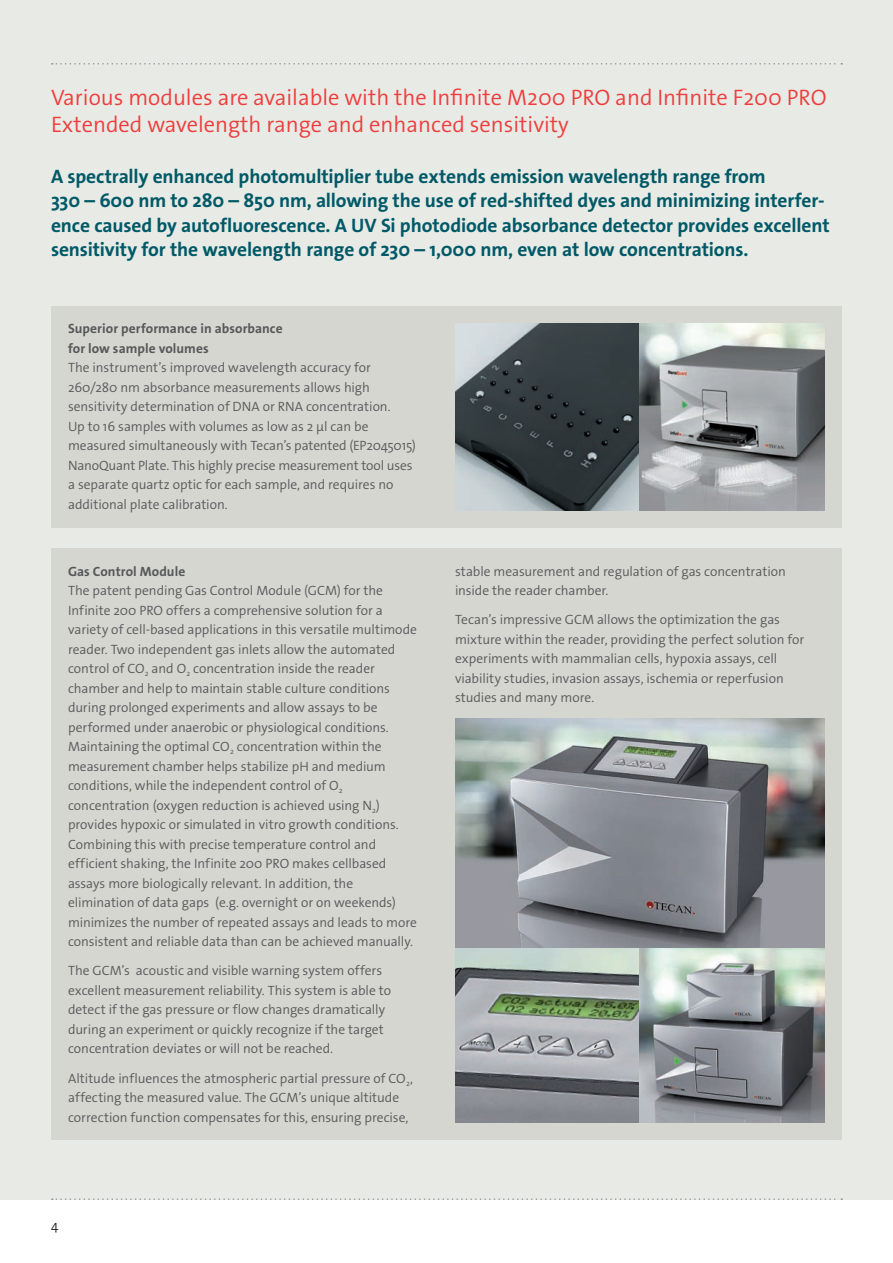
<style>
.page{position:relative;width:893px;height:1263px;background:#fff}
.page>*{position:absolute;margin:0;border:0;box-sizing:border-box;transform-origin:0 0}
.Inh_Titel_rot{font:300 22.5px/27px "The Sans Os F";color:#ee3d3c}
.Inh_Lead{font:700 19.5px/24.6px "The Sans Os F";letter-spacing:-.01em;color:#005966}
.blaue_Kaestli_Laufte{font:300 13.5px/19.5px "The Sans Os F";letter-spacing:-.005em;color:#57585a}
.blaue_Kaestli_Laufte-2{font:700 13.5px/19.5px "The Sans Os F";letter-spacing:.005em;color:#57585a}
.t1{font:300 13.5px "The Sans Os F";color:#231f20}
</style>
<div class="page">
<div style="left:0;top:0;width:893px;height:1200px;background:#e8eae6"></div>
<svg style="left:52px;top:63px;width:790px;height:2px"></svg>
<svg style="left:52px;top:1198px;width:790px;height:2px"></svg>
<div style="left:51px;top:306px;width:791px;height:221px;background:#d5d6cf"></div>
<div style="left:51px;top:549px;width:791px;height:591px;background:#d5d6cf"></div>
<img style="left:455px;top:323px;width:185px;height:187px">
<svg style="left:640px;top:323px;width:185px;height:187px;background:#9fa2a3"></svg>
<img style="left:455px;top:719px;width:370px;height:229px">
<svg style="left:455px;top:948px;width:185px;height:175px;background:#969d9c"></svg>
<svg style="left:640px;top:948px;width:185px;height:175px;background:#919799"></svg>
<p class="Inh_Titel_rot" style="left:51px;top:84px;width:777px">Various modules are available with the Infinite M200 PRO and Infinite F200 PRO<br>Extended wavelength range and enhanced sensitivity</p>
<p class="Inh_Lead" style="left:51px;top:164px;width:780px">A spectrally enhanced photomultiplier tube extends emission wavelength range from<br>330 – 600 nm to 280 – 850 nm, allowing the use of red-shifted dyes and minimizing interfer&shy;ence caused by autofluorescence. A UV Si photodiode absorbance detector provides excellent sensitivity for the wavelength range of 230 – 1,000 nm, even at low concentrations.</p>
<p class="blaue_Kaestli_Laufte-2" style="left:68px;top:319px;width:216px">Superior performance in absorbance for low sample volumes</p>
<p class="blaue_Kaestli_Laufte" style="left:68px;top:358px;width:349px">The instrument’s improved wavelength accuracy for 260/280 nm absorbance measurements allows high sensitivity determination of DNA or RNA concentration.<br>Up to 16 samples with volumes as low as 2 μl can be measured simultaneously with Tecan’s patented (EP2045015)<br>NanoQuant Plate. This highly precise measurement tool uses a separate quartz optic for each sample, and requires no additional plate calibration.</p>
<p class="blaue_Kaestli_Laufte-2" style="left:68px;top:561px;width:119px">Gas Control Module</p>
<p class="blaue_Kaestli_Laufte" style="left:68px;top:581px;width:351px">The patent pending Gas Control Module (GCM) for the Infinite 200 PRO offers a comprehensive solution for a variety of cell-based applications in this versatile multimode reader. Two independent gas inlets allow the automated control of CO<sub>2</sub> and O<sub>2</sub> concentration inside the reader chamber and help to maintain stable culture conditions during prolonged experiments and allow assays to be performed under anaerobic or physiological conditions.<br>Maintaining the optimal CO<sub>2</sub> concentration within the measurement chamber helps stabilize pH and medium conditions, while the independent control of O<sub>2 </sub>concentration (oxygen reduction is achieved using N<sub>2</sub>) provides hypoxic or simulated in vitro growth conditions.<br>Combining this with precise temperature control and efficient shaking, the Infinite 200 PRO makes cellbased assays more biologically relevant. In addition, the elimination of data gaps (e.g. overnight or on weekends) minimizes the number of repeated assays and leads to more consistent and reliable data than can be achieved manually.</p>
<p class="blaue_Kaestli_Laufte" style="left:68px;top:961px;width:324px">The GCM’s acoustic and visible warning system offers excellent measurement reliability. This system is able to detect if the gas pressure or flow changes dramatically during an experiment or quickly recognize if the target concentration deviates or will not be reached.</p>
<p class="blaue_Kaestli_Laufte" style="left:68px;top:1068px;width:346px">Altitude influences the atmospheric partial pressure of CO<sub>2</sub>, affecting the measured value. The GCM’s unique altitude correction function compensates for this, ensuring precise,</p>
<p class="blaue_Kaestli_Laufte" style="left:455px;top:561px;width:332px">stable measurement and regulation of gas concentration inside the reader chamber.</p>
<p class="blaue_Kaestli_Laufte" style="left:455px;top:610px;width:351px">Tecan’s impressive GCM allows the optimization the gas mixture within the reader, providing the perfect solution for experiments with mammalian cells, hypoxia assays, cell viability studies, invasion assays, ischemia or reperfusion studies and many more.</p>
<p class="t1" style="left:51px;top:1216px;width:9px">4</p>
</div>
